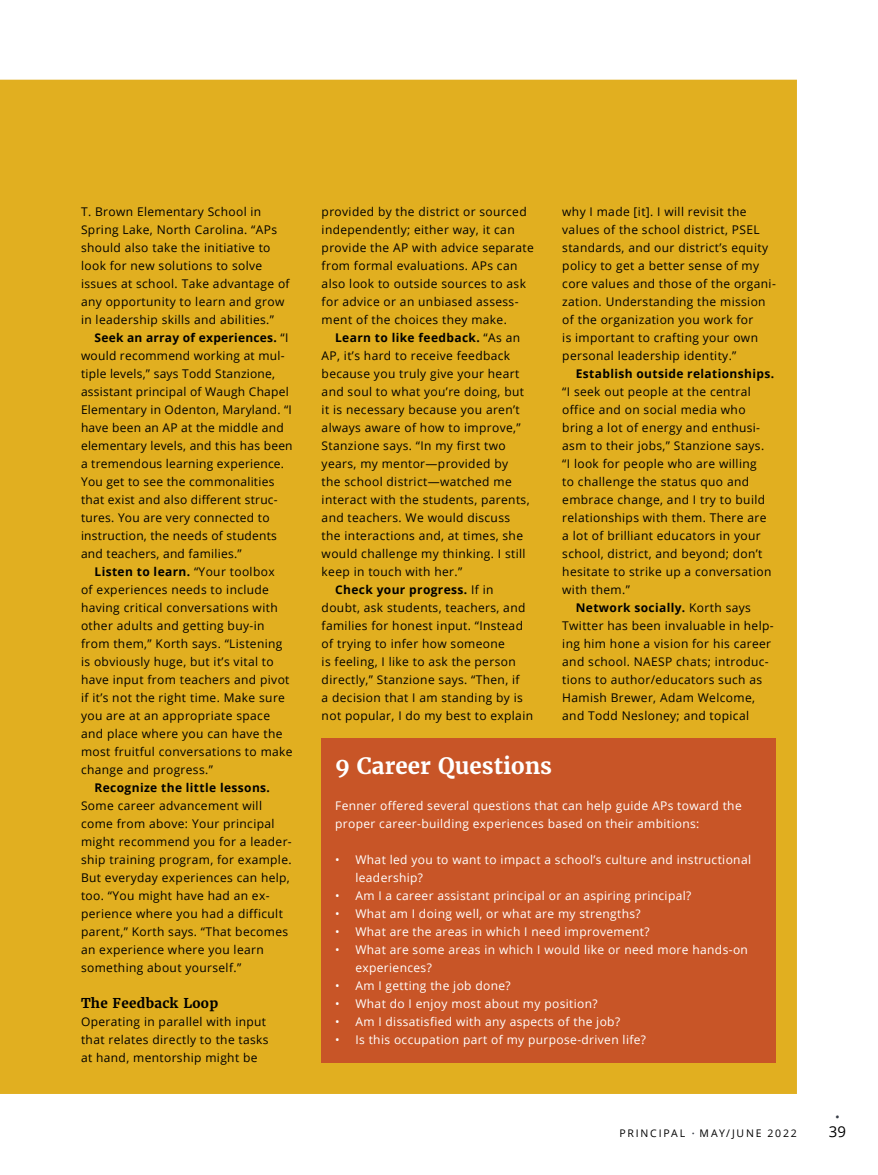
<style>
.page{position:relative;width:878px;height:1175px;background:#fff}
.page>*{position:absolute;margin:0;border:0;box-sizing:border-box;transform-origin:0 0}
.t1{font:700 22.5px "Merriweather";color:#fff}
.t2{font:300 18px "Merriweather";color:#3a3f48}
.t3{font:15px "Open Sans";color:#000}
.t4{font:700 13.5px "Merriweather";letter-spacing:.02em;color:#000}
.t5{font:12px/18px "Open Sans";letter-spacing:.03em;color:#000}
.t6{font:12px/18px "Open Sans";letter-spacing:.03em;color:#fff}
.t7{font:700 12px "Open Sans";letter-spacing:.03em;color:#000}
.t8{font:10.5px "Open Sans";letter-spacing:.17em;color:#000}
.s1{font-weight:400}
.s2{font-family:"Merriweather";font-weight:300;color:#3a3f48}
</style>
<div class="page">
<div style="left:0;top:80px;width:796px;height:1014px;background:#e1af20"></div>
<div style="left:321px;top:737px;width:454px;height:325px;background:#c85527"></div>
<p class="t5" style="left:81px;top:202px;width:210px">T. Brown Elementary School in Spring Lake, North Carolina. “APs should also take the initiative to look for new solutions to solve issues at school. Take advantage of any opportunity to learn and grow in leadership skills and abilities.”</p>
<p class="t7" style="left:94px;top:329px;width:195px">Seek an array of experiences. <span class="s1">“I</span></p>
<p class="t5" style="left:81px;top:346px;width:205px">would recommend working at mul-</p>
<p class="t5" style="left:81px;top:364px;width:196px">tiple levels,” says Todd Stanzione,</p>
<p class="t5" style="left:81px;top:382px;width:209px">assistant principal of Waugh Chapel</p>
<p class="t5" style="left:81px;top:400px;width:212px">Elementary in Odenton, Maryland. “I</p>
<p class="t5" style="left:81px;top:418px;width:204px">have been an AP at the middle and</p>
<p class="t5" style="left:81px;top:436px;width:213px">elementary levels, and this has been</p>
<p class="t5" style="left:81px;top:454px;width:204px">a tremendous learning experience.</p>
<p class="t5" style="left:81px;top:472px;width:195px">You get to see the commonalities</p>
<p class="t5" style="left:81px;top:490px;width:198px">that exist and also different struc-</p>
<p class="t5" style="left:81px;top:508px;width:190px">tures. You are very connected to</p>
<p class="t5" style="left:81px;top:526px;width:197px">instruction, the needs of students</p>
<p class="t5" style="left:81px;top:544px;width:162px">and teachers, and families.”</p>
<p class="t7" style="left:94px;top:563px;width:181px">Listen to learn. <span class="s1">“Your toolbox</span></p>
<p class="t5" style="left:81px;top:580px;width:189px">of experiences needs to include</p>
<p class="t5" style="left:81px;top:598px;width:198px">having critical conversations with</p>
<p class="t5" style="left:81px;top:616px;width:185px">other adults and getting buy-in</p>
<p class="t5" style="left:81px;top:634px;width:203px">from them,” Korth says. “Listening</p>
<p class="t5" style="left:81px;top:652px;width:194px">is obviously huge, but it’s vital to</p>
<p class="t5" style="left:81px;top:670px;width:210px">have input from teachers and pivot</p>
<p class="t5" style="left:81px;top:688px;width:205px">if it’s not the right time. Make sure</p>
<p class="t5" style="left:81px;top:706px;width:190px">you are at an appropriate space</p>
<p class="t5" style="left:81px;top:724px;width:203px">and place where you can have the</p>
<p class="t5" style="left:81px;top:742px;width:213px">most fruitful conversations to make</p>
<p class="t5" style="left:81px;top:760px;width:133px">change and progress.”</p>
<p class="t7" style="left:94px;top:779px;width:177px">Recognize the little lessons.</p>
<p class="t5" style="left:81px;top:796px;width:212px">Some career advancement will come from above: Your principal might recommend you for a leader&shy;ship training program, for example.<br>But everyday experiences can help, too. “You might have had an ex&shy;perience where you had a difficult parent,” Korth says. “That becomes an experience where you learn something about yourself.”</p>
<p class="t4" style="left:81px;top:994px;width:139px">The Feedback Loop</p>
<p class="t5" style="left:81px;top:1012px;width:189px">Operating in parallel with input that relates directly to the tasks at hand, mentorship might be</p>
<p class="t5" style="left:321px;top:202px;width:214px">provided by the district or sourced independently; either way, it can provide the AP with advice separate from formal evaluations. APs can also look to outside sources to ask for advice or an unbiased assess&shy;ment of the choices they make.</p>
<p class="t7" style="left:335px;top:329px;width:186px">Learn to like feedback. <span class="s1">“As an</span></p>
<p class="t5" style="left:321px;top:346px;width:190px">AP, it’s hard to receive feedback</p>
<p class="t5" style="left:321px;top:364px;width:199px">because you truly give your heart</p>
<p class="t5" style="left:321px;top:382px;width:204px">and soul to what you’re doing, but</p>
<p class="t5" style="left:321px;top:400px;width:200px">it is necessary because you aren’t</p>
<p class="t5" style="left:321px;top:418px;width:200px">always aware of how to improve,”</p>
<p class="t5" style="left:321px;top:436px;width:185px">Stanzione says. “In my first two</p>
<p class="t5" style="left:321px;top:454px;width:188px">years, my mentor—provided by</p>
<p class="t5" style="left:321px;top:472px;width:192px">the school district—watched me</p>
<p class="t5" style="left:321px;top:490px;width:209px">interact with the students, parents,</p>
<p class="t5" style="left:321px;top:508px;width:190px">and teachers. We would discuss</p>
<p class="t5" style="left:321px;top:526px;width:203px">the interactions and, at times, she</p>
<p class="t5" style="left:321px;top:544px;width:205px">would challenge my thinking. I still</p>
<p class="t5" style="left:321px;top:562px;width:142px">keep in touch with her.”</p>
<p class="t7" style="left:335px;top:581px;width:160px">Check your progress. <span class="s1">If in</span></p>
<p class="t5" style="left:321px;top:598px;width:205px">doubt, ask students, teachers, and</p>
<p class="t5" style="left:321px;top:616px;width:203px">families for honest input. “Instead</p>
<p class="t5" style="left:321px;top:634px;width:185px">of trying to infer how someone</p>
<p class="t5" style="left:321px;top:652px;width:195px">is feeling, I like to ask the person</p>
<p class="t5" style="left:321px;top:670px;width:199px">directly,” Stanzione says. “Then, if</p>
<p class="t5" style="left:321px;top:688px;width:203px">a decision that I am standing by is</p>
<p class="t5" style="left:321px;top:706px;width:213px">not popular, I do my best to explain</p>
<p class="t5" style="left:562px;top:202px;width:215px">why I made [it]. I will revisit the values of the school district, PSEL standards, and our district’s equity policy to get a better sense of my core values and those of the organi&shy;zation. Understanding the mission of the organization you work for<br>is important to crafting your own personal leadership identity.”</p>
<p class="t7" style="left:575px;top:365px;width:200px">Establish outside relationships.</p>
<p class="t5" style="left:562px;top:382px;width:190px">“I seek out people at the central</p>
<p class="t5" style="left:562px;top:400px;width:185px">office and on social media who</p>
<p class="t5" style="left:562px;top:418px;width:199px">bring a lot of energy and enthusi-</p>
<p class="t5" style="left:562px;top:436px;width:203px">asm to their jobs,” Stanzione says.</p>
<p class="t5" style="left:562px;top:454px;width:196px">“I look for people who are willing</p>
<p class="t5" style="left:562px;top:472px;width:188px">to challenge the status quo and</p>
<p class="t5" style="left:562px;top:490px;width:204px">embrace change, and I try to build</p>
<p class="t5" style="left:562px;top:508px;width:206px">relationships with them. There are</p>
<p class="t5" style="left:562px;top:526px;width:200px">a lot of brilliant educators in your</p>
<p class="t5" style="left:562px;top:544px;width:202px">school, district, and beyond; don’t</p>
<p class="t5" style="left:562px;top:562px;width:210px">hesitate to strike up a conversation</p>
<p class="t5" style="left:562px;top:580px;width:69px">with them.”</p>
<p class="t7" style="left:575px;top:599px;width:177px">Network socially. <span class="s1">Korth says</span></p>
<p class="t5" style="left:562px;top:616px;width:213px">Twitter has been invaluable in help-</p>
<p class="t5" style="left:562px;top:634px;width:210px">ing him hone a vision for his career</p>
<p class="t5" style="left:562px;top:652px;width:208px">and school. NAESP chats; introduc-</p>
<p class="t5" style="left:562px;top:670px;width:201px">tions to author/educators such as</p>
<p class="t5" style="left:562px;top:688px;width:194px">Hamish Brewer, Adam Welcome,</p>
<p class="t5" style="left:562px;top:706px;width:188px">and Todd Nesloney; and topical</p>
<h1 class="t1" style="left:335px;top:752px;width:218px">9 Career Questions</h1>
<p class="t6" style="left:335px;top:796px;width:408px">Fenner offered several questions that can help guide APs toward the proper career-building experiences based on their ambitions:</p>
<p class="t6" style="left:355px;top:850px;width:397px;text-indent:-20px">• What led you to want to impact a school’s culture and instructional leadership?</p>
<p class="t6" style="left:335px;top:886px;width:357px">• Am I a career assistant principal or an aspiring principal?</p>
<p class="t6" style="left:335px;top:904px;width:307px">• What am I doing well, or what are my strengths?</p>
<p class="t6" style="left:335px;top:922px;width:316px">• What are the areas in which I need improvement?</p>
<p class="t6" style="left:355px;top:940px;width:394px;text-indent:-20px">• What are some areas in which I would like or need more hands-on experiences?</p>
<p class="t6" style="left:335px;top:976px;width:177px">• Am I getting the job done?</p>
<p class="t6" style="left:335px;top:994px;width:264px">• What do I enjoy most about my position?</p>
<p class="t6" style="left:335px;top:1012px;width:286px">• Am I dissatisfied with any aspects of the job?</p>
<p class="t6" style="left:335px;top:1030px;width:312px">• Is this occupation part of my purpose-driven life?</p>
<h2 class="t2" style="left:833px;top:1105px;width:9px">•</h2>
<p class="t8" style="left:619px;top:1125px;width:179px">PRINCIPAL <span class="s2">•</span> MAY/JUNE 2022</p>
<p class="t3" style="left:828px;top:1121px;width:19px">39</p>
</div>
